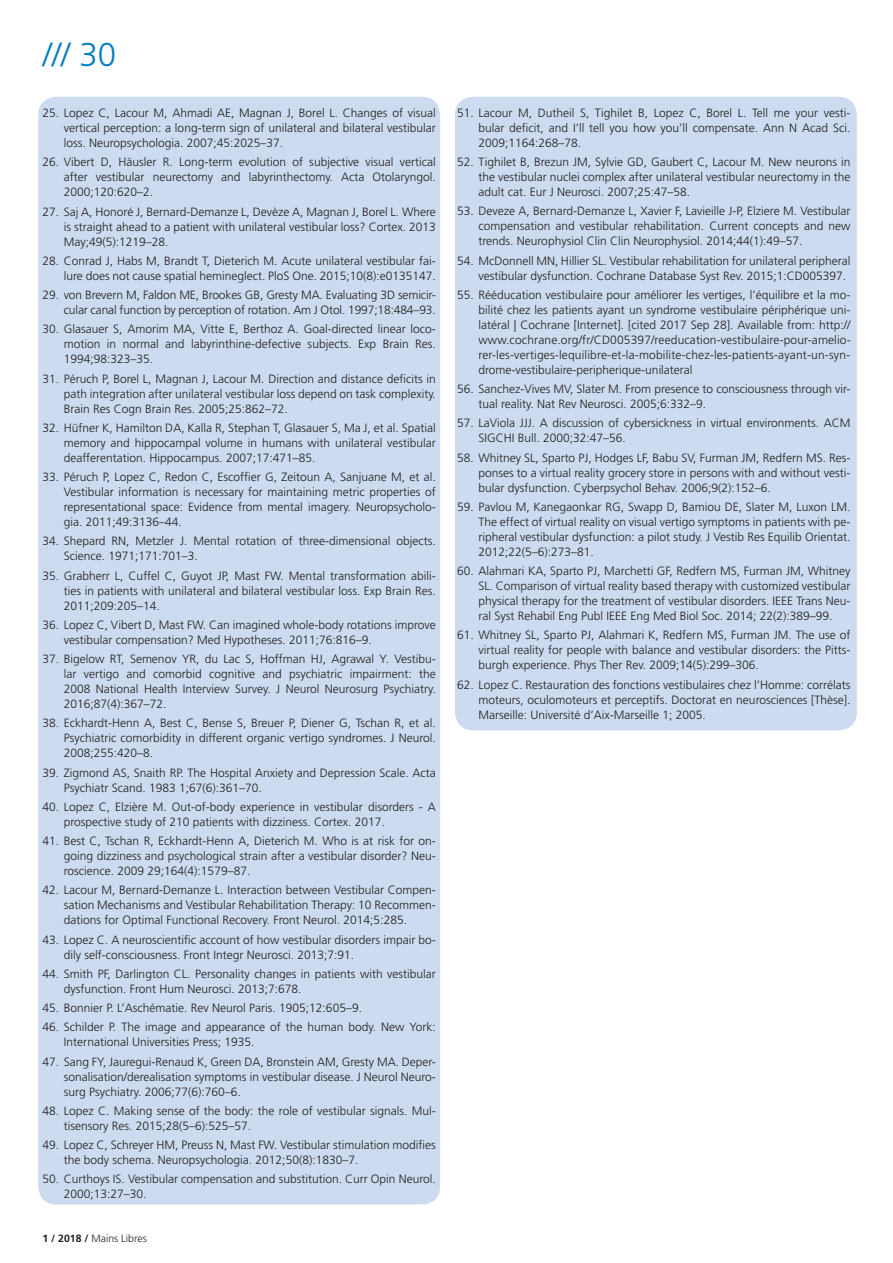
<style>
.page{position:relative;width:893px;height:1263px;background:#fff}
.page>*{position:absolute;margin:0;border:0;box-sizing:border-box;transform-origin:0 0}
.t1{font:300 33px "Frutiger";color:#007cc2}
.t2{font:300 12px/15px "Frutiger";color:#231f20;text-align:justify}
.t3{font:300 10.5px "Frutiger";color:#231f20}
.s1{font-weight:700}
</style>
<div class="page">
<div style="left:38px;top:97px;width:402px;height:1107px;background:#ccdbef;border-radius:18px"></div>
<div style="left:455px;top:97px;width:402px;height:633px;background:#ccdbef;border-radius:18px"></div>
<h1 class="t1" style="left:43px;top:36px;width:75px">/// 30</h1>
<p class="t2" style="left:64px;top:106px;width:374px;text-indent:-21px">25. Lopez C, Lacour M, Ahmadi AE, Magnan J, Borel L. Changes of visual vertical perception: a long-term sign of unilateral and bilateral vestibular loss. Neuropsychologia. 2007;45:2025–37.</p>
<p class="t2" style="left:64px;top:155px;width:374px;text-indent:-21px">26. Vibert D, Häusler R. Long-term evolution of subjective visual vertical after vestibular neurectomy and labyrinthectomy. Acta Otolaryngol.<br>2000;120:620–2.</p>
<p class="t2" style="left:64px;top:204px;width:374px;text-indent:-21px">27. Saj A, Honoré J, Bernard-Demanze L, Devèze A, Magnan J, Borel L. Where is straight ahead to a patient with unilateral vestibular loss? Cortex. 2013<br>May;49(5):1219–28.</p>
<p class="t2" style="left:43px;top:253px;width:395px;text-align:right">28. Conrad J, Habs M, Brandt T, Dieterich M. Acute unilateral vestibular fai&shy;lure does not cause spatial hemineglect. PloS One. 2015;10(8):e0135147.</p>
<p class="t2" style="left:43px;top:288px;width:395px;text-align:right">29. von Brevern M, Faldon ME, Brookes GB, Gresty MA. Evaluating 3D semicir&shy;cular canal function by perception of rotation. Am J Otol. 1997;18:484–93.</p>
<p class="t2" style="left:64px;top:322px;width:374px;text-indent:-21px">30. Glasauer S, Amorim MA, Vitte E, Berthoz A. Goal-directed linear loco&shy;motion in normal and labyrinthine-defective subjects. Exp Brain Res.<br>1994;98:323–35.</p>
<p class="t2" style="left:64px;top:371px;width:374px;text-indent:-21px">31. Péruch P, Borel L, Magnan J, Lacour M. Direction and distance deficits in path integration after unilateral vestibular loss depend on task complexity.<br>Brain Res Cogn Brain Res. 2005;25:862–72.</p>
<p class="t2" style="left:64px;top:420px;width:374px;text-indent:-21px">32. Hüfner K, Hamilton DA, Kalla R, Stephan T, Glasauer S, Ma J, et al. Spatial memory and hippocampal volume in humans with unilateral vestibular deafferentation. Hippocampus. 2007;17:471–85.</p>
<p class="t2" style="left:64px;top:470px;width:374px;text-indent:-21px">33. Péruch P, Lopez C, Redon C, Escoffier G, Zeitoun A, Sanjuane M, et al.<br>Vestibular information is necessary for maintaining metric properties of representational space: Evidence from mental imagery. Neuropsycholo&shy;gia. 2011;49:3136–44.</p>
<p class="t2" style="left:64px;top:534px;width:374px;text-indent:-21px">34. Shepard RN, Metzler J. Mental rotation of three-dimensional objects.<br>Science. 1971;171:701–3.</p>
<p class="t2" style="left:64px;top:568px;width:374px;text-indent:-21px">35. Grabherr L, Cuffel C, Guyot JP, Mast FW. Mental transformation abili&shy;ties in patients with unilateral and bilateral vestibular loss. Exp Brain Res.<br>2011;209:205–14.</p>
<p class="t2" style="left:64px;top:617px;width:374px;text-indent:-21px">36. Lopez C, Vibert D, Mast FW. Can imagined whole-body rotations improve vestibular compensation? Med Hypotheses. 2011;76:816–9.</p>
<p class="t2" style="left:64px;top:652px;width:374px;text-indent:-21px">37. Bigelow RT, Semenov YR, du Lac S, Hoffman HJ, Agrawal Y. Vestibu&shy;lar vertigo and comorbid cognitive and psychiatric impairment: the 2008 National Health Interview Survey. J Neurol Neurosurg Psychiatry.<br>2016;87(4):367–72.</p>
<p class="t2" style="left:64px;top:716px;width:374px;text-indent:-21px">38. Eckhardt-Henn A, Best C, Bense S, Breuer P, Diener G, Tschan R, et al.<br>Psychiatric comorbidity in different organic vertigo syndromes. J Neurol.<br>2008;255:420–8.</p>
<p class="t2" style="left:64px;top:765px;width:374px;text-indent:-21px">39. Zigmond AS, Snaith RP. The Hospital Anxiety and Depression Scale. Acta<br>Psychiatr Scand. 1983 1;67(6):361–70.</p>
<p class="t2" style="left:64px;top:799px;width:374px;text-indent:-21px">40. Lopez C, Elzière M. Out-of-body experience in vestibular disorders - A prospective study of 210 patients with dizziness. Cortex. 2017.</p>
<p class="t2" style="left:64px;top:834px;width:374px;text-indent:-21px">41. Best C, Tschan R, Eckhardt-Henn A, Dieterich M. Who is at risk for on&shy;going dizziness and psychological strain after a vestibular disorder? Neu&shy;roscience. 2009 29;164(4):1579–87.</p>
<p class="t2" style="left:64px;top:883px;width:374px;text-indent:-21px">42. Lacour M, Bernard-Demanze L. Interaction between Vestibular Compen&shy;sation Mechanisms and Vestibular Rehabilitation Therapy: 10 Recommen&shy;dations for Optimal Functional Recovery. Front Neurol. 2014;5:285.</p>
<p class="t2" style="left:64px;top:932px;width:374px;text-indent:-21px">43. Lopez C. A neuroscientific account of how vestibular disorders impair bo&shy;dily self-consciousness. Front Integr Neurosci. 2013;7:91.</p>
<p class="t2" style="left:64px;top:966px;width:374px;text-indent:-21px">44. Smith PF, Darlington CL. Personality changes in patients with vestibular dysfunction. Front Hum Neurosci. 2013;7:678.</p>
<p class="t2" style="left:43px;top:1000px;width:321px">45. Bonnier P. L’Aschématie. Rev Neurol Paris. 1905;12:605–9.</p>
<p class="t2" style="left:64px;top:1020px;width:373px;text-indent:-21px">46. Schilder P. The image and appearance of the human body. New York:<br>International Universities Press; 1935.</p>
<p class="t2" style="left:64px;top:1054px;width:374px;text-indent:-21px">47. Sang FY, Jauregui-Renaud K, Green DA, Bronstein AM, Gresty MA. Deper&shy;sonalisation/derealisation symptoms in vestibular disease. J Neurol Neuro&shy;surg Psychiatry. 2006;77(6):760–6.</p>
<p class="t2" style="left:64px;top:1103px;width:374px;text-indent:-21px">48. Lopez C. Making sense of the body: the role of vestibular signals. Mul&shy;tisensory Res. 2015;28(5–6):525–57.</p>
<p class="t2" style="left:64px;top:1137px;width:374px;text-indent:-21px">49. Lopez C, Schreyer HM, Preuss N, Mast FW. Vestibular stimulation modifies the body schema. Neuropsychologia. 2012;50(8):1830–7.</p>
<p class="t2" style="left:64px;top:1172px;width:374px;text-indent:-21px">50. Curthoys IS. Vestibular compensation and substitution. Curr Opin Neurol.<br>2000;13:27–30.</p>
<p class="t3" style="left:43px;top:1232px;width:106px"><span class="s1">1 / 2018 /</span> Mains Libres</p>
<p class="t2" style="left:478px;top:105px;width:374px;text-indent:-21px">51. Lacour M, Dutheil S, Tighilet B, Lopez C, Borel L. Tell me your vesti&shy;bular deficit, and I’ll tell you how you’ll compensate. Ann N Acad Sci.<br>2009;1164:268–78.</p>
<p class="t2" style="left:478px;top:155px;width:374px;text-indent:-21px">52. Tighilet B, Brezun JM, Sylvie GD, Gaubert C, Lacour M. New neurons in the vestibular nuclei complex after unilateral vestibular neurectomy in the adult cat. Eur J Neurosci. 2007;25:47–58.</p>
<p class="t2" style="left:478px;top:204px;width:374px;text-indent:-21px">53. Deveze A, Bernard-Demanze L, Xavier F, Lavieille J-P, Elziere M. Vestibular compensation and vestibular rehabilitation. Current concepts and new trends. Neurophysiol Clin Clin Neurophysiol. 2014;44(1):49–57.</p>
<p class="t2" style="left:478px;top:253px;width:374px;text-indent:-21px">54. McDonnell MN, Hillier SL. Vestibular rehabilitation for unilateral peripheral vestibular dysfunction. Cochrane Database Syst Rev. 2015;1:CD005397.</p>
<p class="t2" style="left:478px;top:287px;width:374px;text-indent:-21px">55. Rééducation vestibulaire pour améliorer les vertiges, l’équilibre et la mo&shy;bilité chez les patients ayant un syndrome vestibulaire périphérique uni&shy;latéral | Cochrane [Internet]. [cited 2017 Sep 28]. Available from: http:// www.cochrane.org/fr/CD005397/reeducation-vestibulaire-pour-amelio&shy;rer-les-vertiges-lequilibre-et-la-mobilite-chez-les-patients-ayant-un-syn&shy;drome-vestibulaire-peripherique-unilateral</p>
<p class="t2" style="left:478px;top:382px;width:374px;text-indent:-21px">56. Sanchez-Vives MV, Slater M. From presence to consciousness through vir&shy;tual reality. Nat Rev Neurosci. 2005;6:332–9.</p>
<p class="t2" style="left:478px;top:416px;width:374px;text-indent:-21px">57. LaViola JJJ. A discussion of cybersickness in virtual environments. ACM<br>SIGCHI Bull. 2000;32:47–56.</p>
<p class="t2" style="left:478px;top:450px;width:374px;text-indent:-21px">58. Whitney SL, Sparto PJ, Hodges LF, Babu SV, Furman JM, Redfern MS. Res&shy;ponses to a virtual reality grocery store in persons with and without vesti&shy;bular dysfunction. Cyberpsychol Behav. 2006;9(2):152–6.</p>
<p class="t2" style="left:478px;top:499px;width:374px;text-indent:-21px">59. Pavlou M, Kanegaonkar RG, Swapp D, Bamiou DE, Slater M, Luxon LM.<br>The effect of virtual reality on visual vertigo symptoms in patients with pe&shy;ripheral vestibular dysfunction: a pilot study. J Vestib Res Equilib Orientat.<br>2012;22(5–6):273–81.</p>
<p class="t2" style="left:478px;top:564px;width:374px;text-indent:-21px">60. Alahmari KA, Sparto PJ, Marchetti GF, Redfern MS, Furman JM, Whitney SL. Comparison of virtual reality based therapy with customized vestibular physical therapy for the treatment of vestibular disorders. IEEE Trans Neu&shy;ral Syst Rehabil Eng Publ IEEE Eng Med Biol Soc. 2014; 22(2):389–99.</p>
<p class="t2" style="left:478px;top:628px;width:374px;text-indent:-21px">61. Whitney SL, Sparto PJ, Alahmari K, Redfern MS, Furman JM. The use of virtual reality for people with balance and vestibular disorders: the Pitts&shy;burgh experience. Phys Ther Rev. 2009;14(5):299–306.</p>
<p class="t2" style="left:478px;top:677px;width:374px;text-indent:-21px">62. Lopez C. Restauration des fonctions vestibulaires chez l’Homme: corrélats moteurs, oculomoteurs et perceptifs. Doctorat en neurosciences [Thèse].<br>Marseille: Université d’Aix-Marseille 1; 2005.</p>
</div>
